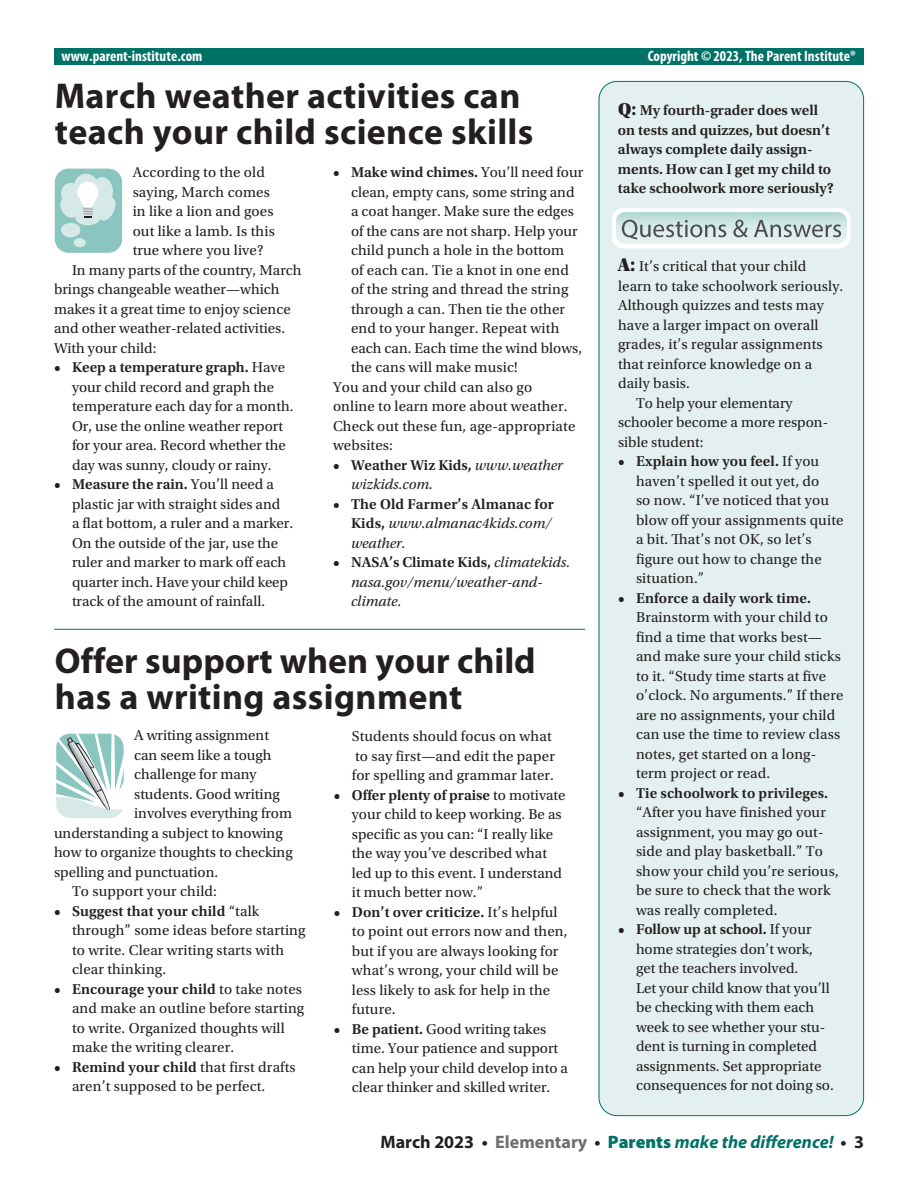
<style>
.page{position:relative;width:918px;height:1188px;background:#fff}
.page>*{position:absolute;margin:0;border:0;box-sizing:border-box;transform-origin:0 0}
.t1{font:700 36px/36px "Myriad Pro";letter-spacing:.01em;color:#231f20}
.t2{font:italic 700 18px "Myriad Pro";color:#007167}
.t3{font:15px/19.5px "Utopia Std";letter-spacing:.01em;color:#231f20}
.t4{font:600 15px/19.5px "Utopia Std";color:#231f20}
.t5{font:italic 15px/19.5px "Utopia Std";color:#231f20}
.t6{font:700 condensed 15px "Myriad Pro";color:#fff}
.s1{font-weight:600}
.s2{font-weight:400}
.s3{font-weight:600;font-style:normal}
.s4{font-weight:400;font-style:italic}
.s5{font-family:"Utopia Std Black Headline";font-weight:400;font-size:18px}
.s6{font-family:"Utopia Std Black Headline";font-size:19.5px}
.s7{font-style:normal;color:#231f20}
.s8{font-style:normal;color:#6c6d70}
.s9{font-weight:900;font-style:normal}
</style>
<div class="page">
<div style="left:599px;top:81px;width:265px;height:1035px;background:#e4f0ef;border-radius:18px"></div>
<hr style="left:54px;top:629px;width:531px;height:1px;background:#007167">
<svg style="left:56px;top:733px;width:68px;height:85px"></svg>
<svg style="left:612px;top:208px;width:238px;height:40px"></svg>
<div style="left:54px;top:49px;width:810px;height:16px;background:#007167"></div>
<svg style="left:54px;top:168px;width:69px;height:85px;background:#b2d8d4"></svg>
<p class="t6" style="left:62px;top:46px;width:142px">www.parent-institute.com</p>
<p class="t6" style="left:648px;top:46px;width:210px">Copyright © 2023, The Parent Institute®</p>
<h1 class="t1" style="left:55px;top:77px;width:480px">March weather activities can teach your child science skills</h1>
<p class="t3" style="left:133px;top:163px;width:134px">According to the old</p>
<p class="t3" style="left:133px;top:183px;width:139px">saying, March comes</p>
<p class="t3" style="left:133px;top:202px;width:142px">in like a lion and goes</p>
<p class="t3" style="left:133px;top:222px;width:144px">out like a lamb. Is this</p>
<p class="t3" style="left:133px;top:241px;width:132px">true where you live?</p>
<p class="t3" style="left:72px;top:261px;width:231px">In many parts of the country, March</p>
<p class="t3" style="left:54px;top:280px;width:227px">brings changeable weather—which</p>
<p class="t3" style="left:54px;top:300px;width:238px">makes it a great time to enjoy science</p>
<p class="t3" style="left:54px;top:319px;width:233px">and other weather-related activities.</p>
<p class="t3" style="left:54px;top:339px;width:104px">With your child:</p>
<p class="t3" style="left:72px;top:358px;width:223px;text-indent:-18px"><span class="s1">• Keep a temperature graph.</span> Have your child record and graph the temperature each day for a month.<br>Or, use the online weather report for your area. Record whether the day was sunny, cloudy or rainy.</p>
<p class="t3" style="left:72px;top:475px;width:223px;text-indent:-18px"><span class="s1">• Measure the rain.</span> You’ll need a plastic jar with straight sides and<br>a flat bottom, a ruler and a marker.<br>On the outside of the jar, use the ruler and marker to mark off each quarter inch. Have your child keep track of the amount of rainfall.</p>
<p class="t4" style="left:333px;top:163px;width:252px">• Make wind chimes. <span class="s2">You’ll need four</span></p>
<p class="t3" style="left:351px;top:183px;width:225px">clean, empty cans, some string and</p>
<p class="t3" style="left:351px;top:202px;width:224px">a coat hanger. Make sure the edges</p>
<p class="t3" style="left:351px;top:222px;width:228px">of the cans are not sharp. Help your</p>
<p class="t3" style="left:351px;top:241px;width:215px">child punch a hole in the bottom</p>
<p class="t3" style="left:351px;top:261px;width:220px">of each can. Tie a knot in one end</p>
<p class="t3" style="left:351px;top:280px;width:219px">of the string and thread the string</p>
<p class="t3" style="left:351px;top:300px;width:216px">through a can. Then tie the other</p>
<p class="t3" style="left:351px;top:319px;width:210px">end to your hanger. Repeat with</p>
<p class="t3" style="left:351px;top:339px;width:233px">each can. Each time the wind blows,</p>
<p class="t3" style="left:351px;top:358px;width:168px">the cans will make music!</p>
<p class="t3" style="left:333px;top:378px;width:201px">You and your child can also go</p>
<p class="t3" style="left:333px;top:397px;width:236px">online to learn more about weather.</p>
<p class="t3" style="left:333px;top:417px;width:244px">Check out these fun, age-appropriate</p>
<p class="t3" style="left:333px;top:436px;width:61px">websites:</p>
<p class="t5" style="left:351px;top:456px;width:213px;text-indent:-18px"><span class="s3">• Weather Wiz Kids,</span> www.weather wizkids.com.</p>
<p class="t4" style="left:351px;top:494px;width:204px;text-indent:-18px">• The Old Farmer’s Almanac for<br>Kids, <span class="s4">www.almanac4kids.com/ weather.</span></p>
<p class="t5" style="left:351px;top:553px;width:221px;text-indent:-18px"><span class="s3">• NASA’s Climate Kids,</span> climatekids. nasa.gov/menu/weather-and&shy;climate.</p>
<h1 class="t1" style="left:55px;top:642px;width:482px">Offer support when your child has a writing assignment</h1>
<p class="t3" style="left:134px;top:726px;width:136px">A writing assignment</p>
<p class="t3" style="left:134px;top:745px;width:139px">can seem like a tough</p>
<p class="t3" style="left:134px;top:765px;width:124px">challenge for many</p>
<p class="t3" style="left:134px;top:784px;width:147px">students. Good writing</p>
<p class="t3" style="left:134px;top:804px;width:159px">involves everything from</p>
<p class="t3" style="left:54px;top:823px;width:230px">understanding a subject to knowing</p>
<p class="t3" style="left:54px;top:843px;width:240px">how to organize thoughts to checking</p>
<p class="t3" style="left:54px;top:862px;width:166px">spelling and punctuation.</p>
<p class="t3" style="left:72px;top:882px;width:146px">To support your child:</p>
<p class="t3" style="left:72px;top:901px;width:235px;text-indent:-18px"><span class="s1">• Suggest that your child</span> “talk through” some ideas before starting to write. Clear writing starts with clear thinking.</p>
<p class="t3" style="left:72px;top:979px;width:234px;text-indent:-18px"><span class="s1">• Encourage your child</span> to take notes and make an outline before starting to write. Organized thoughts will make the writing clearer.</p>
<p class="t3" style="left:72px;top:1057px;width:225px;text-indent:-18px"><span class="s1">• Remind your child</span> that first drafts aren’t supposed to be perfect.</p>
<p class="t3" style="left:352px;top:727px;width:204px">Students should focus on what to say first—and edit the paper for spelling and grammar later.</p>
<p class="t3" style="left:352px;top:785px;width:215px;text-indent:-18px"><span class="s1">• Offer plenty of praise</span> to motivate your child to keep working. Be as specific as you can: “I really like the way you’ve described what led up to this event. I understand it much better now.”</p>
<p class="t3" style="left:352px;top:902px;width:217px;text-indent:-18px"><span class="s1">• Don’t over criticize.</span> It’s helpful to point out errors now and then, but if you are always looking for what’s wrong, your child will be less likely to ask for help in the future.</p>
<p class="t3" style="left:352px;top:1019px;width:218px;text-indent:-18px"><span class="s1">• Be patient.</span> Good writing takes time. Your patience and support can help your child develop into a clear thinker and skilled writer.</p>
<p class="t4" style="left:618px;top:101px;width:218px"><span class="s5">Q:</span> My fourth-grader does well on tests and quizzes, but doesn’t always complete daily assign&shy;ments. How can I get my child to take schoolwork more seriously?</p>
<p class="t3" style="left:618px;top:257px;width:190px"><span class="s6">A:</span> It’s critical that your child</p>
<p class="t3" style="left:618px;top:277px;width:227px">learn to take schoolwork seriously.</p>
<p class="t3" style="left:618px;top:296px;width:207px">Although quizzes and tests may</p>
<p class="t3" style="left:618px;top:316px;width:202px">have a larger impact on overall</p>
<p class="t3" style="left:618px;top:335px;width:206px">grades, it’s regular assignments</p>
<p class="t3" style="left:618px;top:355px;width:196px">that reinforce knowledge on a</p>
<p class="t3" style="left:618px;top:374px;width:74px">daily basis.</p>
<p class="t3" style="left:636px;top:394px;width:158px">To help your elementary</p>
<p class="t3" style="left:618px;top:413px;width:212px">schooler become a more respon-</p>
<p class="t3" style="left:618px;top:433px;width:87px">sible student:</p>
<p class="t3" style="left:636px;top:452px;width:209px;text-indent:-18px"><span class="s1">• Explain how you feel.</span> If you haven’t spelled it out yet, do<br>so now. “I’ve noticed that you blow off your assignments quite a bit. That’s not OK, so let’s figure out how to change the situation.”</p>
<p class="t4" style="left:618px;top:588px;width:195px">• Enforce a daily work time.</p>
<p class="t3" style="left:636px;top:608px;width:209px">Brainstorm with your child to find a time that works best— and make sure your child sticks to it. “Study time starts at five o’clock. No arguments.” If there are no assignments, your child can use the time to review class notes, get started on a long&shy;term project or read.</p>
<p class="t4" style="left:618px;top:783px;width:212px">• Tie schoolwork to privileges.</p>
<p class="t3" style="left:636px;top:803px;width:204px">“After you have finished your assignment, you may go out&shy;side and play basketball.” To show your child you’re serious, be sure to check that the work was really completed.</p>
<p class="t3" style="left:636px;top:920px;width:199px;text-indent:-18px"><span class="s1">• Follow up at school.</span> If your home strategies don’t work, get the teachers involved.<br>Let your child know that you’ll be checking with them each week to see whether your stu&shy;dent is turning in completed assignments. Set appropriate consequences for not doing so.</p>
<p class="t2" style="left:380px;top:1130px;width:485px"><span class="s7">March 2023 •</span> <span class="s8">Elementary</span> <span class="s7">•</span> <span class="s9">Parents</span> make the difference! <span class="s7">• 3</span></p>
</div>
